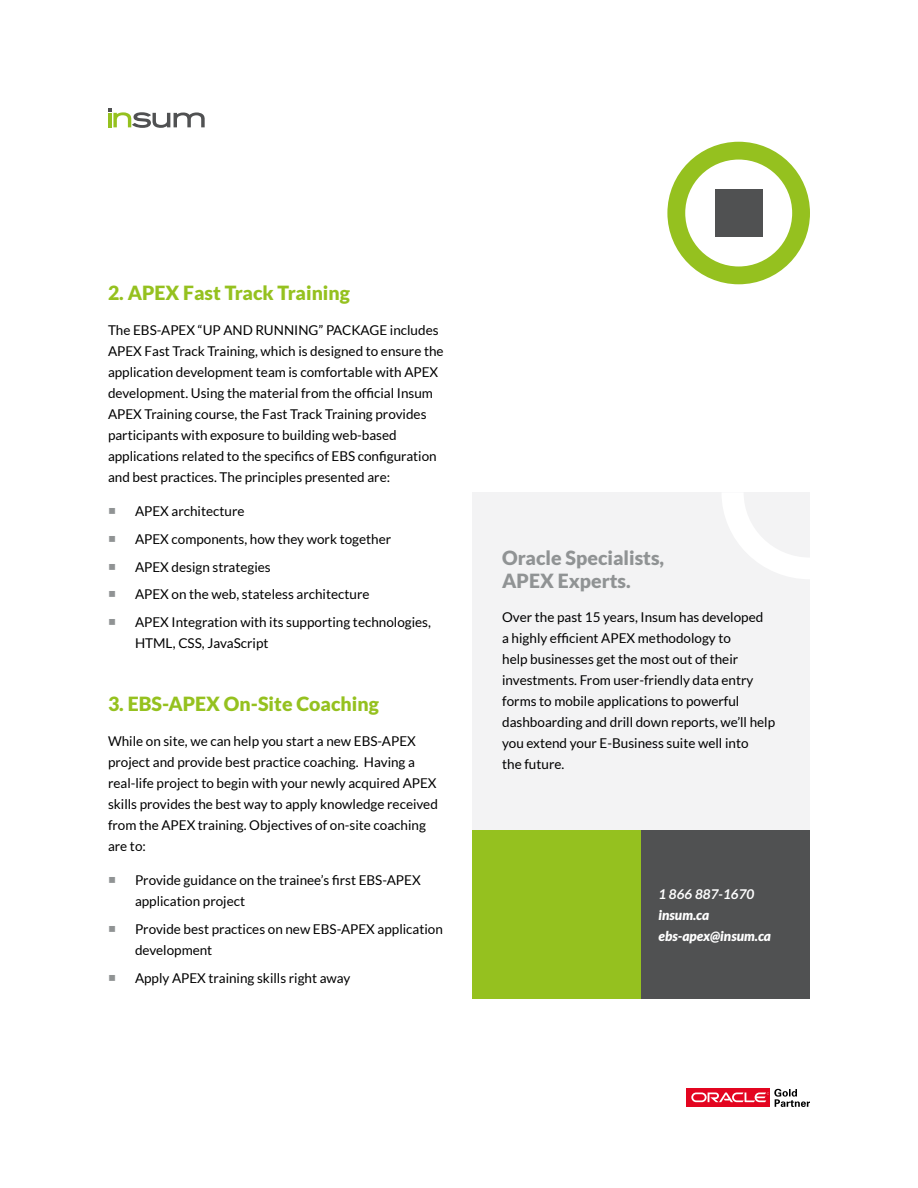
<style>
.page{position:relative;width:918px;height:1188px;background:#fff}
.page>*{position:absolute;margin:0;border:0;box-sizing:border-box;transform-origin:0 0}
.t1{font:900 19.5px "Lato";color:#95c11f}
.t2{font:900 19.5px/22.5px "Lato";color:#909394}
.t3{font:13.5px/21px "Lato";color:#000}
.t4{font:italic 900 13.5px/21px "Lato";color:#fff}
.t5{font:italic 700 13.5px "Lato";color:#fff}
.s1{font-family:"Arial Unicode MS";color:#909394}
</style>
<div class="page">
<div style="left:687px;top:1088px;width:83px;height:19px;background:#e30520"></div>
<svg style="left:691px;top:1089px;width:119px;height:18px"></svg>
<div style="left:641px;top:830px;width:169px;height:169px;background:#505152"></div>
<div style="left:472px;top:830px;width:169px;height:169px;background:#95c11f"></div>
<div style="left:472px;top:492px;width:338px;height:338px;background:#f3f3f4"></div>
<svg style="left:722px;top:493px;width:88px;height:86px"></svg>
<svg style="left:667px;top:142px;width:143px;height:142px"></svg>
<svg style="left:108px;top:108px;width:97px;height:20px"></svg>
<h1 class="t1" style="left:108px;top:281px;width:244px">2. APEX Fast Track Training</h1>
<p class="t3" style="left:108px;top:319px;width:337px">The EBS-APEX “UP AND RUNNING” PACKAGE includes APEX Fast Track Training, which is designed to ensure the application development team is comfortable with APEX development. Using the material from the official Insum APEX Training course, the Fast Track Training provides participants with exposure to building web-based applications related to the specifics of EBS configuration and best practices. The principles presented are:</p>
<p class="t3" style="left:108px;top:501px;width:138px"><span class="s1">■</span> APEX architecture</p>
<p class="t3" style="left:108px;top:528px;width:285px"><span class="s1">■</span> APEX components, how they work together</p>
<p class="t3" style="left:108px;top:556px;width:164px"><span class="s1">■</span> APEX design strategies</p>
<p class="t3" style="left:108px;top:584px;width:263px"><span class="s1">■</span> APEX on the web, stateless architecture</p>
<p class="t3" style="left:135px;top:612px;width:298px;text-indent:-27px"><span class="s1">■</span> APEX Integration with its supporting technologies,<br>HTML, CSS, JavaScript</p>
<h1 class="t1" style="left:108px;top:692px;width:272px">3. EBS-APEX On-Site Coaching</h1>
<p class="t3" style="left:108px;top:730px;width:331px">While on site, we can help you start a new EBS-APEX project and provide best practice coaching. Having a real-life project to begin with your newly acquired APEX skills provides the best way to apply knowledge received from the APEX training. Objectives of on-site coaching are to:</p>
<p class="t3" style="left:135px;top:870px;width:287px;text-indent:-27px"><span class="s1">■</span> Provide guidance on the trainee’s first EBS-APEX application project</p>
<p class="t3" style="left:135px;top:918px;width:309px;text-indent:-27px"><span class="s1">■</span> Provide best practices on new EBS-APEX application development</p>
<p class="t3" style="left:108px;top:967px;width:244px"><span class="s1">■</span> Apply APEX training skills right away</p>
<h1 class="t2" style="left:502px;top:547px;width:164px">Oracle Specialists,<br>APEX Experts.</h1>
<p class="t3" style="left:502px;top:607px;width:275px">Over the past 15 years, Insum has developed<br>a highly efficient APEX methodology to<br>help businesses get the most out of their investments. From user-friendly data entry forms to mobile applications to powerful dashboarding and drill down reports, we’ll help you extend your E-Business suite well into<br>the future.</p>
<p class="t5" style="left:659px;top:886px;width:97px">1 866 887-1670</p>
<p class="t4" style="left:659px;top:904px;width:114px">insum.ca ebs-apex@insum.ca</p>
</div>
